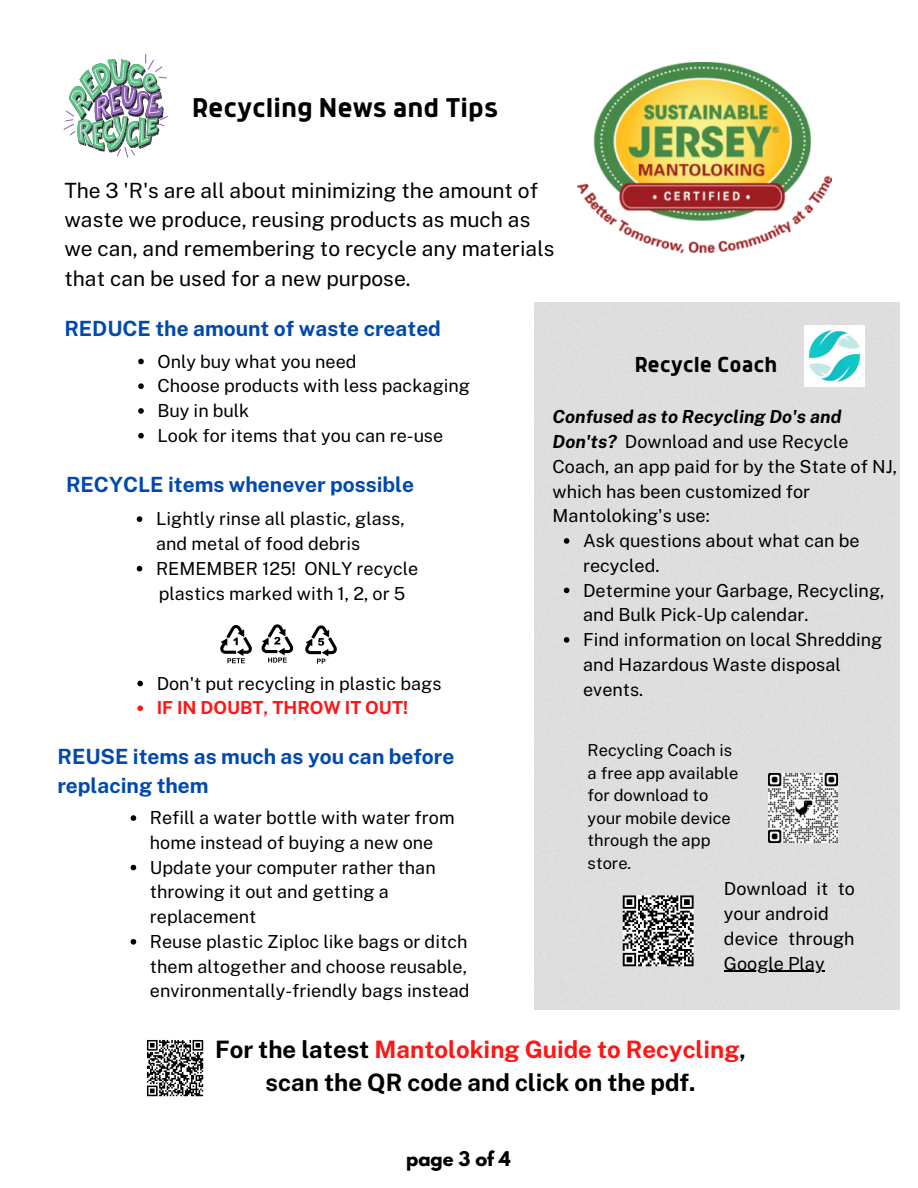
<style>
.page{position:relative;width:918px;height:1188px;background:#fff}
.page>*{position:absolute;margin:0;border:0;box-sizing:border-box;transform-origin:0 0}
.t1{font:700 30px "Anteb";color:#000}
.t2{font:700 24px/32.7px "Public Sans";color:#000;text-align:center}
.t3{font:700 24px "Anteb";color:#000}
.t4{font:21px/29.2px "Public Sans";color:#000}
.t5{font:700 21px "Public Sans";color:#004aad}
.t6{font:18px/24.8px "Public Sans";color:#000}
.t7{font:700 18px "Public Sans";color:#ff1616}
.t8{font:700 18px "League Spartan";color:#000}
.t9{font:16.5px/22.5px "Public Sans";color:#000}
.s1{font-weight:700;font-style:italic}
.s2{color:#ff1616}
</style>
<div class="page">
<img style="left:578px;top:63px;width:254px;height:190px">
<svg style="left:63px;top:54px;width:105px;height:104px"></svg>
<svg style="left:147px;top:1040px;width:56px;height:56px"></svg>
<svg style="left:131px;top:815px;width:5px;height:6px"></svg>
<svg style="left:131px;top:865px;width:5px;height:5px"></svg>
<svg style="left:131px;top:939px;width:5px;height:6px"></svg>
<svg style="left:305px;top:625px;width:32px;height:39px"></svg>
<svg style="left:220px;top:624px;width:73px;height:39px"></svg>
<svg style="left:137px;top:516px;width:5px;height:6px"></svg>
<svg style="left:137px;top:566px;width:5px;height:5px"></svg>
<svg style="left:137px;top:681px;width:6px;height:5px"></svg>
<svg style="left:137px;top:705px;width:6px;height:6px"></svg>
<svg style="left:138px;top:359px;width:6px;height:5px"></svg>
<svg style="left:138px;top:383px;width:6px;height:6px"></svg>
<svg style="left:138px;top:408px;width:6px;height:6px"></svg>
<svg style="left:138px;top:433px;width:6px;height:6px"></svg>
<div style="left:535px;top:303px;width:364px;height:706px;background:#dedede"></div>
<img style="left:804px;top:326px;width:61px;height:60px">
<img style="left:769px;top:774px;width:68px;height:68px">
<svg style="left:623px;top:895px;width:71px;height:71px"></svg>
<svg style="left:564px;top:538px;width:5px;height:6px"></svg>
<svg style="left:564px;top:588px;width:5px;height:5px"></svg>
<svg style="left:564px;top:637px;width:5px;height:6px"></svg>
<hr style="left:724px;top:971px;width:101px;height:1px;background:#000">
<p class="t1" style="left:192px;top:94px;width:307px">Recycling News and Tips</p>
<p class="t4" style="left:64px;top:176px;width:492px">The 3 'R's are all about minimizing the amount of waste we produce, reusing products as much as we can, and remembering to recycle any materials that can be used for a new purpose.</p>
<p class="t5" style="left:64px;top:316px;width:378px">REDUCE the amount of waste created</p>
<p class="t6" style="left:158px;top:349px;width:201px">Only buy what you need</p>
<p class="t6" style="left:158px;top:373px;width:314px">Choose products with less packaging</p>
<p class="t6" style="left:158px;top:398px;width:93px">Buy in bulk</p>
<p class="t6" style="left:158px;top:423px;width:287px">Look for items that you can re-use</p>
<p class="t3" style="left:635px;top:354px;width:144px">Recycle Coach</p>
<p class="t6" style="left:553px;top:404px;width:346px"><span class="s1">Confused as to Recycling Do's and<br>Don'ts?</span> Download and use Recycle<br>Coach, an app paid for by the State of NJ, which has been customized for<br>Mantoloking's use:</p>
<p class="t5" style="left:66px;top:472px;width:349px">RECYCLE items whenever possible</p>
<p class="t6" style="left:156px;top:506px;width:250px">Lightly rinse all plastic, glass, and metal of food debris</p>
<p class="t6" style="left:156px;top:556px;width:264px">REMEMBER 125! ONLY recycle</p>
<p class="t6" style="left:159px;top:581px;width:248px">plastics marked with 1, 2, or 5</p>
<p class="t6" style="left:583px;top:528px;width:278px">Ask questions about what can be recycled.</p>
<p class="t6" style="left:583px;top:578px;width:303px">Determine your Garbage, Recycling, and Bulk Pick-Up calendar.</p>
<p class="t6" style="left:583px;top:627px;width:301px">Find information on local Shredding and Hazardous Waste disposal events.</p>
<p class="t6" style="left:157px;top:671px;width:286px">Don't put recycling in plastic bags</p>
<p class="t7" style="left:157px;top:697px;width:253px">IF IN DOUBT, THROW IT OUT!</p>
<p class="t5" style="left:57px;top:744px;width:398px">REUSE items as much as you can before</p>
<p class="t5" style="left:57px;top:773px;width:153px">replacing them</p>
<p class="t6" style="left:150px;top:805px;width:306px">Refill a water bottle with water from home instead of buying a new one</p>
<p class="t6" style="left:150px;top:855px;width:287px">Update your computer rather than throwing it out and getting a replacement</p>
<p class="t6" style="left:150px;top:929px;width:321px">Reuse plastic Ziploc like bags or ditch them altogether and choose reusable, environmentally-friendly bags instead</p>
<p class="t9" style="left:588px;top:739px;width:152px">Recycling Coach is a free app available for download to your mobile device through the app store.</p>
<p class="t6" style="left:724px;top:876px;width:133px">Download it to your android</p>
<p class="t6" style="left:724px;top:926px;width:132px">device through<br>Google Play</p>
<p class="t2" style="left:215px;top:1033px;width:533px">For the latest <span class="s2">Mantoloking Guide to Recycling</span>, scan the QR code and click on the pdf.</p>
<p class="t8" style="left:406px;top:1150px;width:106px">page 3 of 4</p>
</div>
